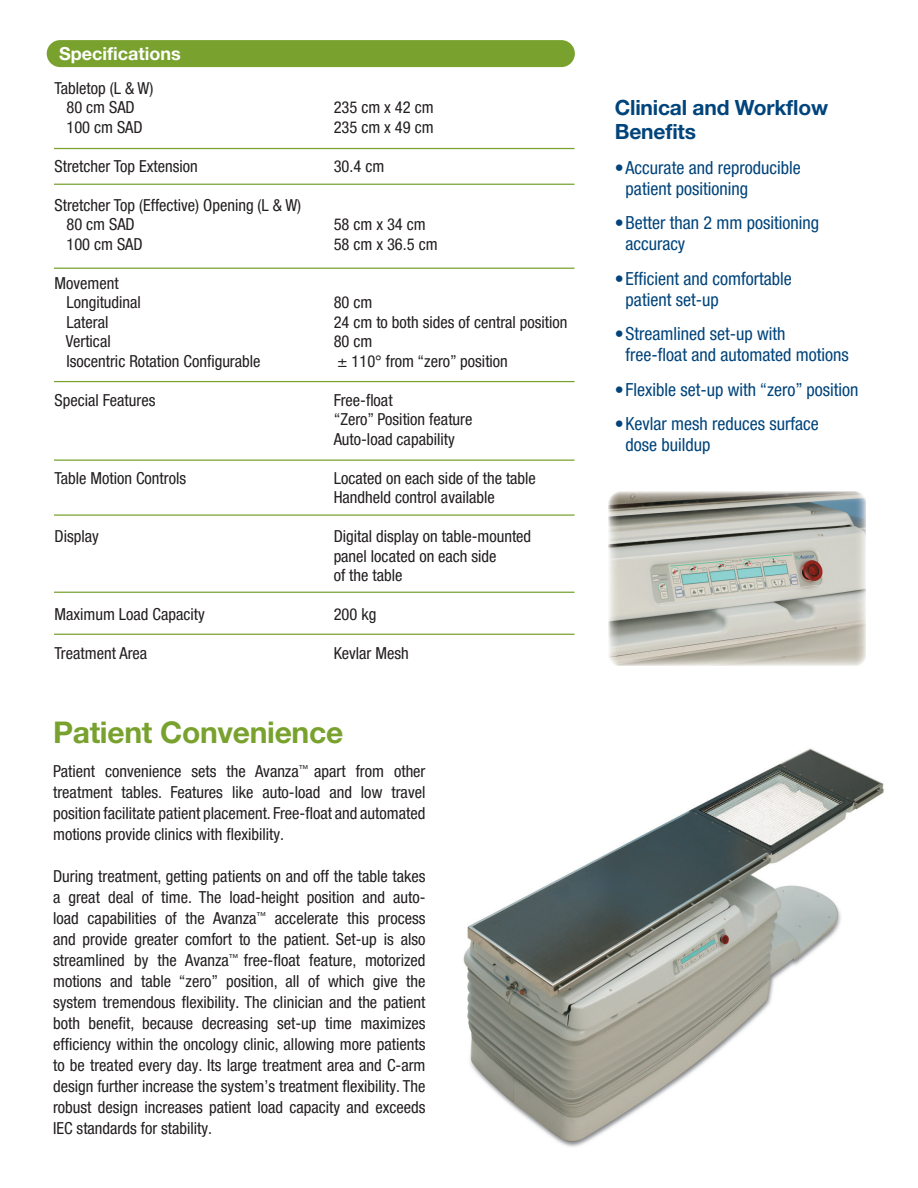
<style>
.page{position:relative;width:918px;height:1188px;background:#fff}
.page>*{position:absolute;margin:0;border:0;box-sizing:border-box;transform-origin:0 0}
.t1{font:700 30px "Helvetica Neue LT Pro";letter-spacing:-.01em;color:#78a22d}
.t2{font:700 21px/24px "Helvetica Neue LT Pro";letter-spacing:-.01em;color:#00447b}
.t3{font:condensed 18px/21px "Helvetica Neue LT Pro";color:#00447b}
.t4{font:700 18px "Helvetica Neue LT Pro";color:#fff}
.t5{font:condensed 16.5px/19.5px "Helvetica Neue LT Pro";color:#231f20}
</style>
<div class="page">
<img style="left:463px;top:748px;width:421px;height:399px">
<img style="left:609px;top:491px;width:257px;height:175px">
<div style="left:47px;top:40px;width:528px;height:27px;background:#78a22d;border-radius:14px"></div>
<hr style="left:54px;top:268px;width:521px;height:1px;background:#78a22d">
<hr style="left:54px;top:184px;width:521px;height:1px;background:#78a22d">
<hr style="left:54px;top:148px;width:521px;height:1px;background:#78a22d">
<hr style="left:54px;top:381px;width:521px;height:1px;background:#78a22d">
<hr style="left:54px;top:460px;width:521px;height:1px;background:#78a22d">
<hr style="left:54px;top:514px;width:521px;height:2px;background:#78a22d">
<hr style="left:54px;top:592px;width:521px;height:1px;background:#78a22d">
<hr style="left:54px;top:634px;width:521px;height:1px;background:#78a22d">
<p class="t4" style="left:59px;top:42px;width:123px">Specifications</p>
<p class="t5" style="left:55px;top:78px;width:100px;text-align:center">Tabletop (L &amp; W)<br>80 cm SAD<br>100 cm SAD</p>
<p class="t5" style="left:55px;top:156px;width:145px">Stretcher Top Extension</p>
<p class="t5" style="left:66px;top:195px;width:236px;text-indent:-12px">Stretcher Top (Effective) Opening (L &amp; W)<br>80 cm SAD<br>100 cm SAD</p>
<p class="t5" style="left:66px;top:273px;width:196px;text-indent:-11px">Movement<br>Longitudinal<br>Lateral<br>Vertical<br>Isocentric Rotation Configurable</p>
<p class="t5" style="left:55px;top:390px;width:102px">Special Features</p>
<p class="t5" style="left:55px;top:468px;width:133px">Table Motion Controls</p>
<p class="t5" style="left:55px;top:527px;width:46px">Display</p>
<p class="t5" style="left:55px;top:605px;width:152px">Maximum Load Capacity</p>
<p class="t5" style="left:55px;top:644px;width:94px">Treatment Area</p>
<p class="t5" style="left:334px;top:98px;width:102px">235 cm x 42 cm<br>235 cm x 49 cm</p>
<p class="t5" style="left:334px;top:156px;width:52px">30.4 cm</p>
<p class="t5" style="left:334px;top:215px;width:105px">58 cm x 34 cm<br>58 cm x 36.5 cm</p>
<p class="t5" style="left:334px;top:293px;width:235px">80 cm<br>24 cm to both sides of central position<br>80 cm<br>± 110° from “zero” position</p>
<p class="t5" style="left:334px;top:390px;width:140px">Free-float<br>“Zero” Position feature<br>Auto-load capability</p>
<p class="t5" style="left:334px;top:468px;width:204px">Located on each side of the table<br>Handheld control available</p>
<p class="t5" style="left:334px;top:527px;width:199px">Digital display on table-mounted panel located on each side<br>of the table</p>
<p class="t5" style="left:334px;top:605px;width:44px">200 kg</p>
<p class="t5" style="left:334px;top:644px;width:77px">Kevlar Mesh</p>
<h1 class="t1" style="left:53px;top:713px;width:292px">Patient Convenience</h1>
<p class="t5" style="left:53px;top:760px;width:374px;line-height:21px;text-align:justify">Patient convenience sets the Avanza<sup>™</sup> apart from other treatment tables. Features like auto-load and low travel position facilitate patient placement. Free-float and automated motions provide clinics with flexibility.</p>
<p class="t5" style="left:53px;top:865px;width:374px;line-height:21px;text-align:justify">During treatment, getting patients on and off the table takes a great deal of time. The load-height position and auto&shy;load capabilities of the Avanza<sup>™</sup> accelerate this process and provide greater comfort to the patient. Set-up is also streamlined by the Avanza<sup>™</sup> free-float feature, motorized motions and table “zero” position, all of which give the system tremendous flexibility. The clinician and the patient both benefit, because decreasing set-up time maximizes efficiency within the oncology clinic, allowing more patients to be treated every day. Its large treatment area and C-arm design further increase the system’s treatment flexibility. The robust design increases patient load capacity and exceeds IEC standards for stability.</p>
<p class="t2" style="left:615px;top:95px;width:215px">Clinical and Workflow<br>Benefits</p>
<p class="t3" style="left:626px;top:157px;width:177px;text-indent:-11px">• Accurate and reproducible patient positioning</p>
<p class="t3" style="left:626px;top:212px;width:195px;text-indent:-11px">• Better than 2 mm positioning accuracy</p>
<p class="t3" style="left:626px;top:268px;width:168px;text-indent:-11px">• Efficient and comfortable patient set-up</p>
<p class="t3" style="left:626px;top:323px;width:225px;text-indent:-11px">• Streamlined set-up with free-float and automated motions</p>
<p class="t3" style="left:615px;top:379px;width:245px">• Flexible set-up with “zero” position</p>
<p class="t3" style="left:626px;top:413px;width:195px;text-indent:-11px">• Kevlar mesh reduces surface dose buildup</p>
</div>
